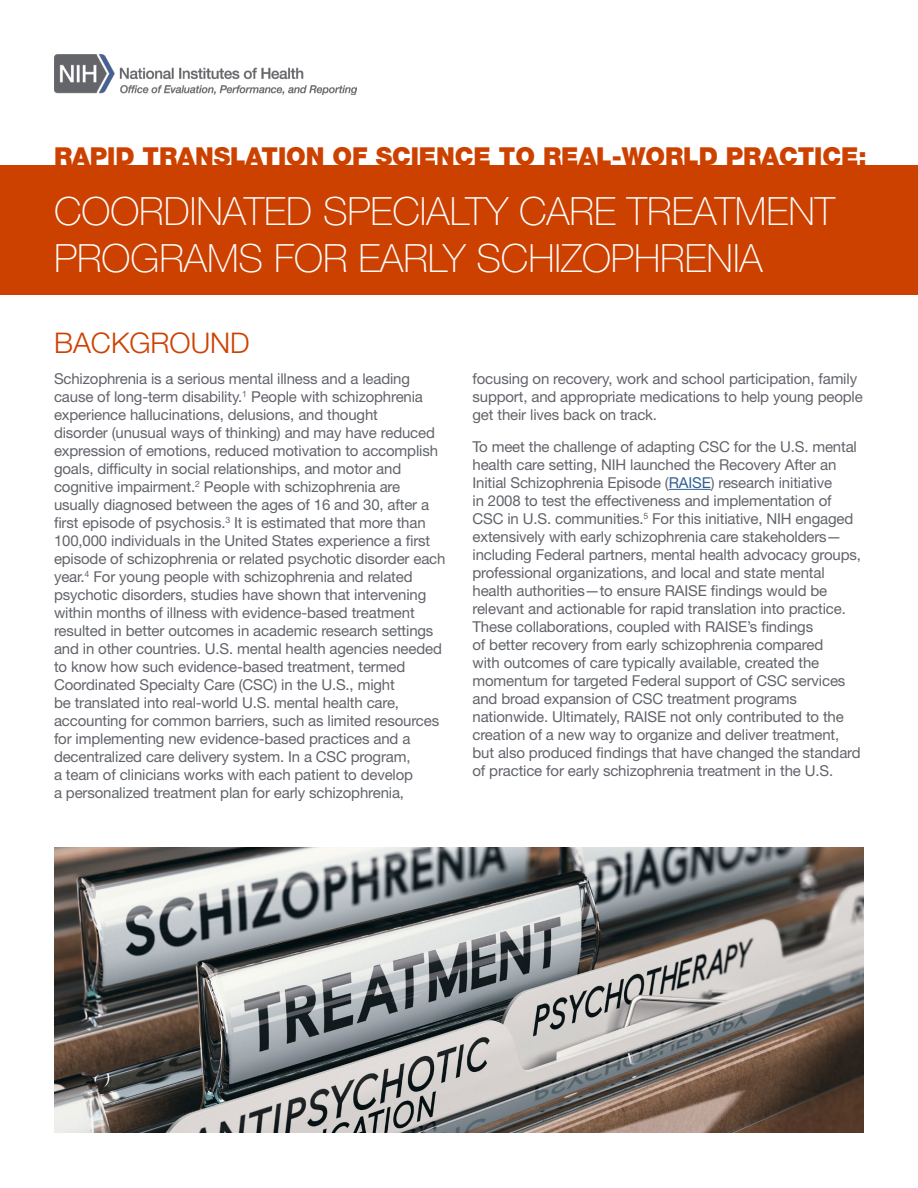
<style>
.page{position:relative;width:918px;height:1188px;background:#fff}
.page>*{position:absolute;margin:0;border:0;box-sizing:border-box;transform-origin:0 0}
.t1{font:100 39px/46.8px "Helvetica Neue LT Std";color:#fff}
.t2{font:300 28.5px "Helvetica Neue LT Std";color:#cd4100}
.t3{font:900 24.75px "Helvetica Neue LT Std";letter-spacing:-.005em;color:#cd4100}
.t4{font:15px/18px "Helvetica Neue LT Std";letter-spacing:-.01em;color:#61646a}
.s1{color:#2f5f93}
</style>
<div class="page">
<img style="left:54px;top:54px;width:302px;height:41px">
<div style="left:0;top:165px;width:918px;height:130px;background:#cd4100"></div>
<hr style="left:669px;top:489px;width:42px;height:1px;background:#2f5f93">
<img style="left:54px;top:847px;width:810px;height:286px">
<h3 class="t3" style="left:54px;top:141px;width:814px">RAPID TRANSLATION OF SCIENCE TO REAL-WORLD PRACTICE:</h3>
<h1 class="t1" style="left:54px;top:188px;width:783px">COORDINATED SPECIALTY CARE TREATMENT<br>PROGRAMS FOR EARLY SCHIZOPHRENIA</h1>
<h2 class="t2" style="left:54px;top:325px;width:197px">BACKGROUND</h2>
<p class="t4" style="left:54px;top:370px;width:393px">Schizophrenia is a serious mental illness and a leading cause of long-term disability.<sup>1</sup> People with schizophrenia experience hallucinations, delusions, and thought<br>disorder (unusual ways of thinking) and may have reduced expression of emotions, reduced motivation to accomplish goals, difficulty in social relationships, and motor and cognitive impairment.<sup>2</sup> People with schizophrenia are usually diagnosed between the ages of 16 and 30, after a first episode of psychosis.<sup>3</sup> It is estimated that more than 100,000 individuals in the United States experience a first episode of schizophrenia or related psychotic disorder each year.<sup>4</sup> For young people with schizophrenia and related psychotic disorders, studies have shown that intervening within months of illness with evidence-based treatment resulted in better outcomes in academic research settings and in other countries. U.S. mental health agencies needed to know how such evidence-based treatment, termed Coordinated Specialty Care (CSC) in the U.S., might<br>be translated into real-world U.S. mental health care, accounting for common barriers, such as limited resources for implementing new evidence-based practices and a decentralized care delivery system. In a CSC program,<br>a team of clinicians works with each patient to develop<br>a personalized treatment plan for early schizophrenia,</p>
<p class="t4" style="left:472px;top:370px;width:392px">focusing on recovery, work and school participation, family support, and appropriate medications to help young people get their lives back on track.</p>
<p class="t4" style="left:472px;top:437px;width:390px">To meet the challenge of adapting CSC for the U.S. mental health care setting, NIH launched the Recovery After an Initial Schizophrenia Episode (<span class="s1">RAISE</span>) research initiative<br>in 2008 to test the effectiveness and implementation of CSC in U.S. communities.<sup>5</sup> For this initiative, NIH engaged extensively with early schizophrenia care stakeholders— including Federal partners, mental health advocacy groups, professional organizations, and local and state mental health authorities—to ensure RAISE findings would be relevant and actionable for rapid translation into practice.<br>These collaborations, coupled with RAISE’s findings<br>of better recovery from early schizophrenia compared<br>with outcomes of care typically available, created the momentum for targeted Federal support of CSC services and broad expansion of CSC treatment programs nationwide. Ultimately, RAISE not only contributed to the creation of a new way to organize and deliver treatment, but also produced findings that have changed the standard of practice for early schizophrenia treatment in the U.S.</p>
</div>
